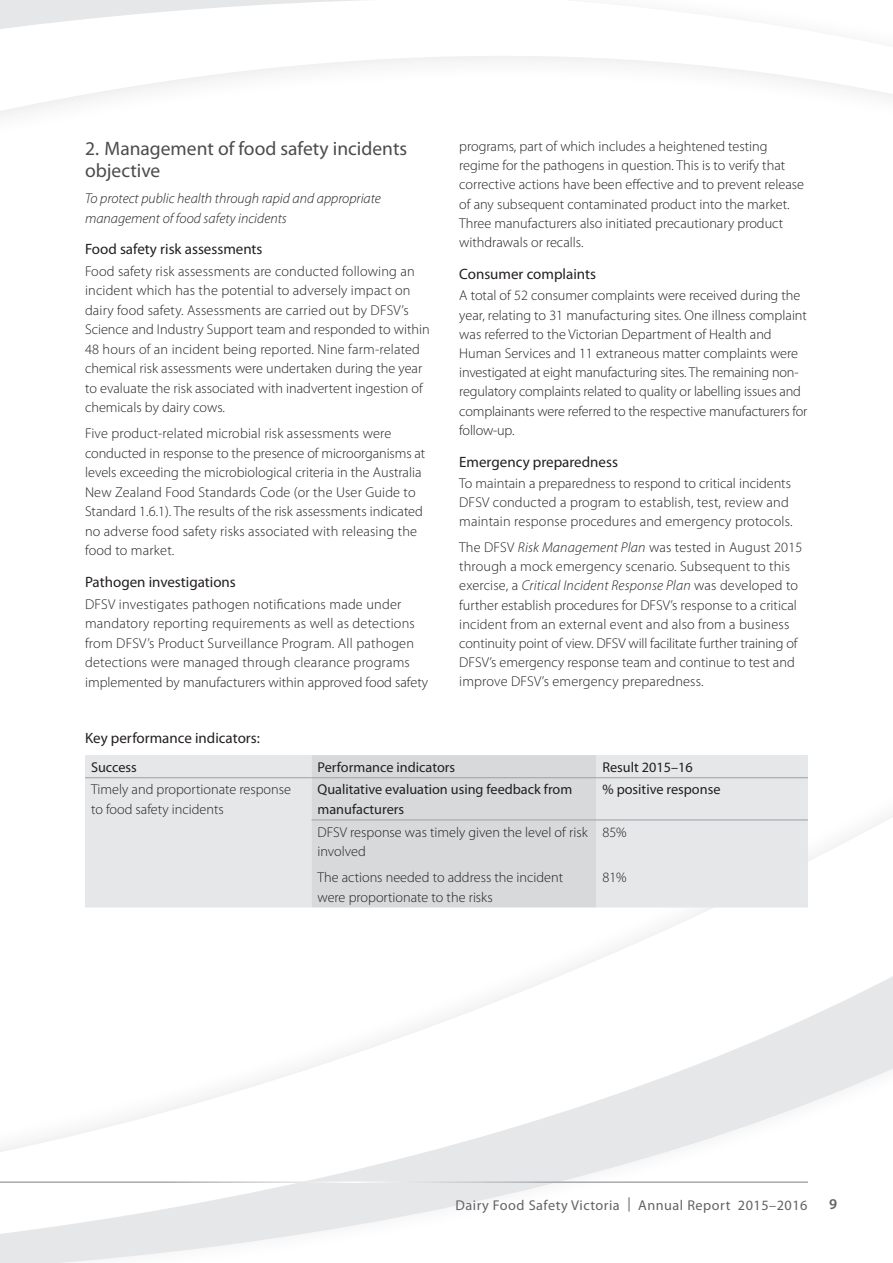
<style>
.page{position:relative;width:893px;height:1263px;background:#fff}
.page>*{position:absolute;margin:0;border:0;box-sizing:border-box;transform-origin:0 0}
.t1{font:19.5px/22.5px "Myriad Pro";color:#4b4c4d}
.t2{font:15px "Myriad Pro";color:#231f20}
.t3{font:600 15px "Myriad Pro";color:#636366}
.t4{font:300 14.25px/19.2px "Myriad Pro";color:#231f20}
.t5{font:14.25px/19.5px "Myriad Pro";color:#231f20}
.t6{font:italic 300 14.25px/19.5px "Myriad Pro";color:#231f20}
.t7{font:14.25px "Myriad Pro";letter-spacing:.035em;color:#636366}
.s1{font-style:italic}
</style>
<div class="page">
<svg style="left:0;top:969px;width:893px;height:294px"></svg>
<svg style="left:0;top:0;width:555px;height:116px"></svg>
<hr style="left:0;top:1181px;width:808px;height:2px;background:#fff">
<div style="left:85px;top:755px;width:723px;height:152px;background:#e6e7e9"></div>
<div style="left:311px;top:755px;width:285px;height:152px;background:#d8d9db"></div>
<hr style="left:85px;top:777px;width:226px;height:1px;background:#9d9fa2">
<hr style="left:311px;top:777px;width:285px;height:1px;background:#9d9fa2">
<hr style="left:596px;top:777px;width:212px;height:1px;background:#9d9fa2">
<hr style="left:311px;top:819px;width:285px;height:1px;background:#9d9fa2">
<hr style="left:596px;top:819px;width:212px;height:1px;background:#9d9fa2">
<h1 class="t1" style="left:85px;top:137px;width:324px">2. Management of food safety incidents objective</h1>
<p class="t6" style="left:85px;top:189px;width:297px">To protect public health through rapid and appropriate management of food safety incidents</p>
<p class="t2" style="left:85px;top:240px;width:179px">Food safety risk assessments</p>
<p class="t4" style="left:85px;top:261px;width:346px">Food safety risk assessments are conducted following an incident which has the potential to adversely impact on dairy food safety. Assessments are carried out by DFSV’s Science and Industry Support team and responded to within 48 hours of an incident being reported. Nine farm-related chemical risk assessments were undertaken during the year to evaluate the risk associated with inadvertent ingestion of chemicals by dairy cows.</p>
<p class="t4" style="left:85px;top:424px;width:342px">Five product-related microbial risk assessments were conducted in response to the presence of microorganisms at levels exceeding the microbiological criteria in the Australia New Zealand Food Standards Code (or the User Guide to Standard 1.6.1). The results of the risk assessments indicated no adverse food safety risks associated with releasing the food to market.</p>
<p class="t2" style="left:85px;top:573px;width:152px">Pathogen investigations</p>
<p class="t4" style="left:85px;top:594px;width:345px">DFSV investigates pathogen notifications made under mandatory reporting requirements as well as detections from DFSV’s Product Surveillance Program. All pathogen detections were managed through clearance programs implemented by manufacturers within approved food safety</p>
<p class="t4" style="left:459px;top:136px;width:346px">programs, part of which includes a heightened testing regime for the pathogens in question. This is to verify that corrective actions have been effective and to prevent release of any subsequent contaminated product into the market.<br>Three manufacturers also initiated precautionary product withdrawals or recalls.</p>
<p class="t2" style="left:459px;top:265px;width:138px">Consumer complaints</p>
<p class="t4" style="left:459px;top:286px;width:350px">A total of 52 consumer complaints were received during the year, relating to 31 manufacturing sites. One illness complaint was referred to the Victorian Department of Health and Human Services and 11 extraneous matter complaints were investigated at eight manufacturing sites. The remaining non&shy;regulatory complaints related to quality or labelling issues and complainants were referred to the respective manufacturers for follow-up.</p>
<p class="t2" style="left:459px;top:452px;width:160px">Emergency preparedness</p>
<p class="t4" style="left:459px;top:473px;width:335px">To maintain a preparedness to respond to critical incidents<br>DFSV conducted a program to establish, test, review and maintain response procedures and emergency protocols.</p>
<p class="t4" style="left:459px;top:537px;width:345px">The DFSV <span class="s1">Risk Management Plan</span> was tested in August 2015 through a mock emergency scenario. Subsequent to this exercise, a <span class="s1">Critical Incident Response Plan</span> was developed to further establish procedures for DFSV’s response to a critical incident from an external event and also from a business continuity point of view. DFSV will facilitate further training of DFSV’s emergency response team and continue to test and improve DFSV’s emergency preparedness.</p>
<p class="t2" style="left:85px;top:728px;width:176px">Key performance indicators:</p>
<p class="t5" style="left:91px;top:757px;width:47px">Success</p>
<p class="t5" style="left:317px;top:757px;width:139px">Performance indicators</p>
<p class="t5" style="left:602px;top:757px;width:92px">Result 2015–16</p>
<p class="t4" style="left:91px;top:780px;width:202px">Timely and proportionate response to food safety incidents</p>
<p class="t5" style="left:317px;top:780px;width:256px">Qualitative evaluation using feedback from manufacturers</p>
<p class="t5" style="left:602px;top:780px;width:120px">% positive response</p>
<p class="t4" style="left:317px;top:822px;width:272px">DFSV response was timely given the level of risk involved</p>
<p class="t4" style="left:317px;top:867px;width:247px">The actions needed to address the incident were proportionate to the risks</p>
<p class="t4" style="left:602px;top:822px;width:26px">85%</p>
<p class="t4" style="left:602px;top:867px;width:26px">81%</p>
<p class="t7" style="left:456px;top:1196px;width:353px">Dairy Food Safety Victoria | Annual Report 2015–2016</p>
<p class="t3" style="left:829px;top:1195px;width:10px">9</p>
</div>
